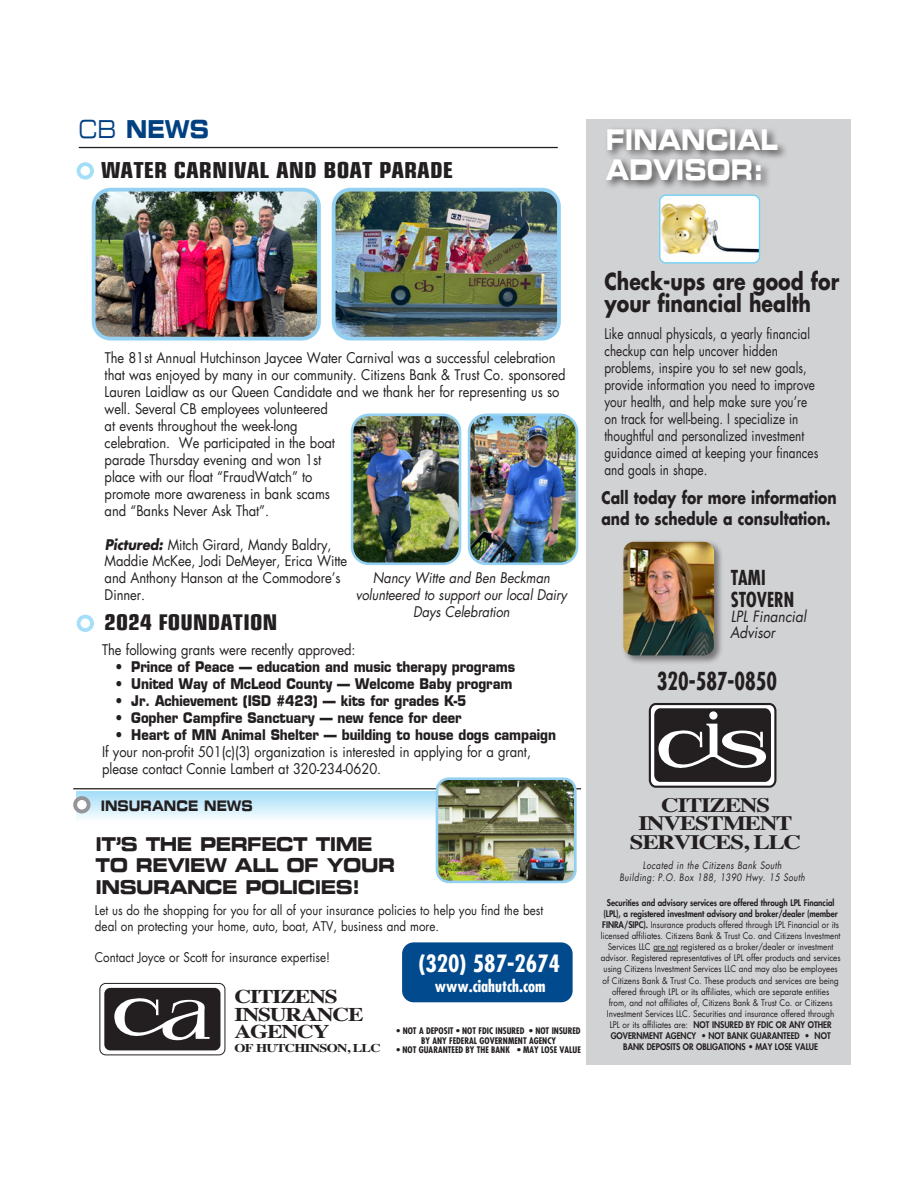
<style>
.page{position:relative;width:918px;height:1188px;background:#fff}
.page>*{position:absolute;margin:0;border:0;box-sizing:border-box;transform-origin:0 0}
.t1{font:28.65px "Eurostile Bold Extended Two";color:#fff;scale:.75 1}
.t2{font:24.9px "Eurostile Bold Extended Two";color:#014181;scale:.75 1}
.t3{font:700 condensed 24.15px "Futura";color:#231f20;scale:.9 1}
.t4{font:700 condensed 23.25px "Futura";color:#fff}
.t5{font:700 23.1px/21.9px "Futura";color:#231f20;scale:.82 1}
.t6{font:700 condensed 22.2px "Eurostile";color:#231f20;scale:1.1 1}
.t7{font:700 condensed 21.75px "Eurostile";color:#231f20;scale:1.1 1}
.t8{font:700 20.4px/18.8px "Times";letter-spacing:-.05em;color:#231f20;text-align:center;scale:1.2 1}
.t9{font:700 condensed 20.25px "Futura";color:#231f20;scale:.9 1}
.t10{font:700 19.5px/17.4px "Times";letter-spacing:-.05em;color:#231f20;scale:1.2 1}
.t11{font:19.2px/21.5px "Eurostile Bold Extended Two";letter-spacing:-.035em;color:#231f20;scale:.86 1}
.t12{font:700 17.1px/20.1px "Futura";color:#231f20;scale:.82 1}
.t13{font:700 condensed 16.2px "Futura";color:#fff}
.t14{font:italic 15.15px/15.5px "Futura";color:#231f20;scale:.9 1}
.t15{font:14.55px "Eurostile Bold Extended Two";color:#231f20;scale:.75 1}
.t16{font:14.4px/17px "Futura";letter-spacing:-.005em;color:#231f20;scale:.9 1}
.t17{font:14.4px/17px "Futura";letter-spacing:-.005em;color:#231f20;scale:.82 1}
.t18{font:700 14.4px "Eurostile";letter-spacing:-.005em;color:#231f20;scale:.9 1}
.t19{font:italic 14.4px/17px "Futura";letter-spacing:-.005em;color:#231f20;text-align:center;scale:.9 1}
.t20{font:13.05px/15.6px "Futura";color:#231f20;scale:.89 1}
.t21{font:700 11.85px "Times";letter-spacing:-.05em;color:#231f20;scale:1.2 1}
.t22{font:italic 10.05px/12px "Futura";letter-spacing:.05em;color:#231f20;text-align:center;scale:.83 1}
.t23{font:8.85px/11.1px "Futura";color:#231f20;text-align:center;scale:.9 1}
.t24{font:700 condensed 8.85px/9.6px "Futura";color:#231f20;text-align:center}
.s1{font-family:"Eurostile Extended Two"}
.s2{font-weight:700;font-style:italic}
.s3{font-family:"Futura";font-weight:400}
.s4{font-weight:800}
</style>
<div class="page">
<div style="left:587px;top:120px;width:264px;height:945px;background:#d1d2d4"></div>
<svg style="left:649px;top:703px;width:128px;height:85px;background:#615e5e"></svg>
<hr style="left:79px;top:147px;width:479px;height:1px;background:#231f20">
<div style="left:621px;top:540px;width:102px;height:125px;background:#231f20;opacity:.51"></div>
<img style="left:623px;top:542px;width:91px;height:113px">
<svg style="left:653px;top:951px;width:25px;height:1px"></svg>
<svg style="left:77px;top:792px;width:359px;height:29px;background:#cfedfa"></svg>
<div style="left:75px;top:798px;width:14px;height:13px;background:#fff;border-radius:50%"></div>
<div style="left:73px;top:796px;width:18px;height:17px;border:4px solid #939598;border-radius:50%"></div>
<div style="left:402px;top:942px;width:171px;height:60px;background:#004a8d;border-radius:12px"></div>
<svg style="left:100px;top:983px;width:125px;height:72px"></svg>
<div style="left:99px;top:983px;width:126px;height:72px;border:1px solid #231f20;border-radius:6px"></div>
<div style="left:104px;top:988px;width:116px;height:62px;background:#231f20;border-radius:6px"></div>
<svg style="left:114px;top:998px;width:96px;height:43px"></svg>
<hr style="left:73px;top:788px;width:508px;height:1px;background:#231f20">
<div style="left:77px;top:162px;width:17px;height:18px;border:4px solid #a4def8;border-radius:50%"></div>
<div style="left:77px;top:615px;width:17px;height:17px;border:4px solid #a4def8;border-radius:50%"></div>
<div style="left:603px;top:126px;width:186px;height:65px;background:#231f20;opacity:.75"></div>
<img style="left:438px;top:781px;width:135px;height:100px">
<div style="left:436px;top:777px;width:141px;height:106px;border:3px solid #94d0f1;border-radius:12px"></div>
<img style="left:337px;top:193px;width:219px;height:143px">
<div style="left:332px;top:188px;width:229px;height:153px;border:4px solid #94d0f1;border-radius:17px"></div>
<img style="left:469px;top:415px;width:108px;height:147px">
<div style="left:468px;top:414px;width:110px;height:151px;border:3px solid #94d0f1;border-radius:17px"></div>
<img style="left:97px;top:193px;width:219px;height:143px">
<div style="left:92px;top:188px;width:229px;height:153px;border:4px solid #94d0f1;border-radius:17px"></div>
<img style="left:352px;top:415px;width:108px;height:147px">
<div style="left:351px;top:414px;width:110px;height:151px;border:3px solid #94d0f1;border-radius:17px"></div>
<img style="left:661px;top:195px;width:98px;height:67px">
<div style="left:659px;top:195px;width:101px;height:69px;border:1px solid #72d1f6;border-radius:6px"></div>
<p class="t2" style="left:79px;top:116px;width:176px"><span class="s1">CB</span> NEWS</p>
<p class="t6" style="left:101px;top:160px;width:321px">WATER CARNIVAL AND BOAT PARADE</p>
<p class="t1" style="left:606px;top:124px;width:231px">FINANCIAL</p>
<p class="t1" style="left:606px;top:154px;width:212px">ADVISOR:</p>
<p class="t16" style="left:105px;top:350px;width:514px">The 81st Annual Hutchinson Jaycee Water Carnival was a successful celebration that was enjoyed by many in our community. Citizens Bank &amp; Trust Co. sponsored Lauren Laidlaw as our Queen Candidate and we thank her for representing us so well. Several CB employees volunteered<br>at events throughout the week-long<br>celebration. We participated in the boat<br>parade Thursday evening and won 1st<br>place with our float “FraudWatch” to<br>promote more awareness in bank scams<br>and “Banks Never Ask That”.</p>
<p class="t16" style="left:105px;top:537px;width:271px"><span class="s2">Pictured:</span> Mitch Girard, Mandy Baldry,<br>Maddie McKee, Jodi DeMeyer, Erica Witte and Anthony Hanson at the Commodore’s<br>Dinner.</p>
<p class="t7" style="left:104px;top:613px;width:159px">2024 FOUNDATION</p>
<p class="t19" style="left:356px;top:571px;width:236px">Nancy Witte and Ben Beckman volunteered to support our local Dairy<br>Days Celebration</p>
<p class="t16" style="left:102px;top:643px;width:283px">The following grants were recently approved:</p>
<p class="t18" style="left:115px;top:660px;width:446px"><span class="s3">•</span> Prince of Peace — education and music therapy programs</p>
<p class="t18" style="left:115px;top:677px;width:443px"><span class="s3">•</span> United Way of McLeod County — Welcome Baby program</p>
<p class="t18" style="left:115px;top:694px;width:392px"><span class="s3">•</span> Jr. Achievement (ISD #423) — kits for grades K-5</p>
<p class="t18" style="left:115px;top:711px;width:387px"><span class="s3">•</span> Gopher Campfire Sanctuary — new fence for deer</p>
<p class="t18" style="left:115px;top:728px;width:491px"><span class="s3">•</span> Heart of MN Animal Shelter — building to house dogs campaign</p>
<p class="t16" style="left:102px;top:745px;width:478px">If your non-profit 501(c)(3) organization is interested in applying for a grant, please contact Connie Lambert at 320-234-0620.</p>
<p class="t15" style="left:101px;top:798px;width:204px">INSURANCE NEWS</p>
<p class="t11" style="left:96px;top:834px;width:350px">IT’S THE PERFECT TIME<br>TO REVIEW ALL OF YOUR<br>INSURANCE POLICIES!</p>
<p class="t20" style="left:95px;top:903px;width:505px">Let us do the shopping for you for all of your insurance policies to help you find the best deal on protecting your home, auto, boat, ATV, business and more.</p>
<p class="t20" style="left:95px;top:950px;width:266px">Contact Joyce or Scott for insurance expertise!</p>
<p class="t4" style="left:418px;top:953px;width:143px">(320) 587-2674</p>
<p class="t13" style="left:435px;top:978px;width:112px">www.ciahutch.com</p>
<p class="t10" style="left:234px;top:986px;width:109px">CITIZENS<br>INSURANCE<br>AGENCY</p>
<p class="t21" style="left:234px;top:1037px;width:123px">OF HUTCHINSON, LLC</p>
<p class="t24" style="left:397px;top:1027px;width:186px">• NOT A DEPOSIT • NOT FDIC INSURED • NOT INSURED<br>BY ANY FEDERAL GOVERNMENT AGENCY</p>
<p class="t24" style="left:396px;top:1046px;width:186px">• NOT GUARANTEED BY THE BANK • MAY LOSE VALUE</p>
<p class="t5" style="left:604px;top:272px;width:288px">Check-ups are good for your financial health</p>
<p class="t17" style="left:604px;top:326px;width:262px">Like annual physicals, a yearly financial checkup can help uncover hidden problems, inspire you to set new goals, provide information you need to improve your health, and help make sure you’re on track for well-being. I specialize in thoughtful and personalized investment guidance aimed at keeping your finances and goals in shape.</p>
<p class="t12" style="left:601px;top:489px;width:288px">Call today for more information and to schedule a consultation.</p>
<p class="t9" style="left:731px;top:568px;width:40px">TAMI</p>
<p class="t9" style="left:731px;top:590px;width:72px">STOVERN</p>
<p class="t14" style="left:730px;top:610px;width:86px">LPL Financial<br>Advisor</p>
<p class="t3" style="left:657px;top:669px;width:135px">320-587-0850</p>
<p class="t8" style="left:639px;top:793px;width:130px">CITIZENS<br>INVESTMENT</p>
<p class="t8" style="left:630px;top:831px;width:144px">SERVICES, LLC</p>
<p class="t22" style="left:620px;top:860px;width:225px">Located in the Citizens Bank South<br>Building: P.O. Box 188, 1390 Hwy. 15 South</p>
<p class="t23" style="left:601px;top:897px;width:268px"><span class="s4">Securities and advisory services are offered through LPL Financial (LPL), a registered investment advisory and broker/dealer (member FINRA/SIPC).</span> Insurance products offered through LPL Financial or its licensed affiliates. Citizens Bank &amp; Trust Co. and Citizens Investment Services LLC are not registered as a broker/dealer or investment advisor. Registered representatives of LPL offer products and services using Citizens Investment Services LLC and may also be employees of Citizens Bank &amp; Trust Co. These products and services are being offered through LPL or its affiliates, which are separate entities<br>from, and not affiliates of, Citizens Bank &amp; Trust Co. or Citizens Investment Services LLC. Securities and insurance offered through<br>LPL or its affiliates are: <span class="s4">NOT INSURED BY FDIC OR ANY OTHER GOVERNMENT AGENCY • NOT BANK GUARANTEED • NOT BANK DEPOSITS OR OBLIGATIONS • MAY LOSE VALUE</span></p>
</div>
